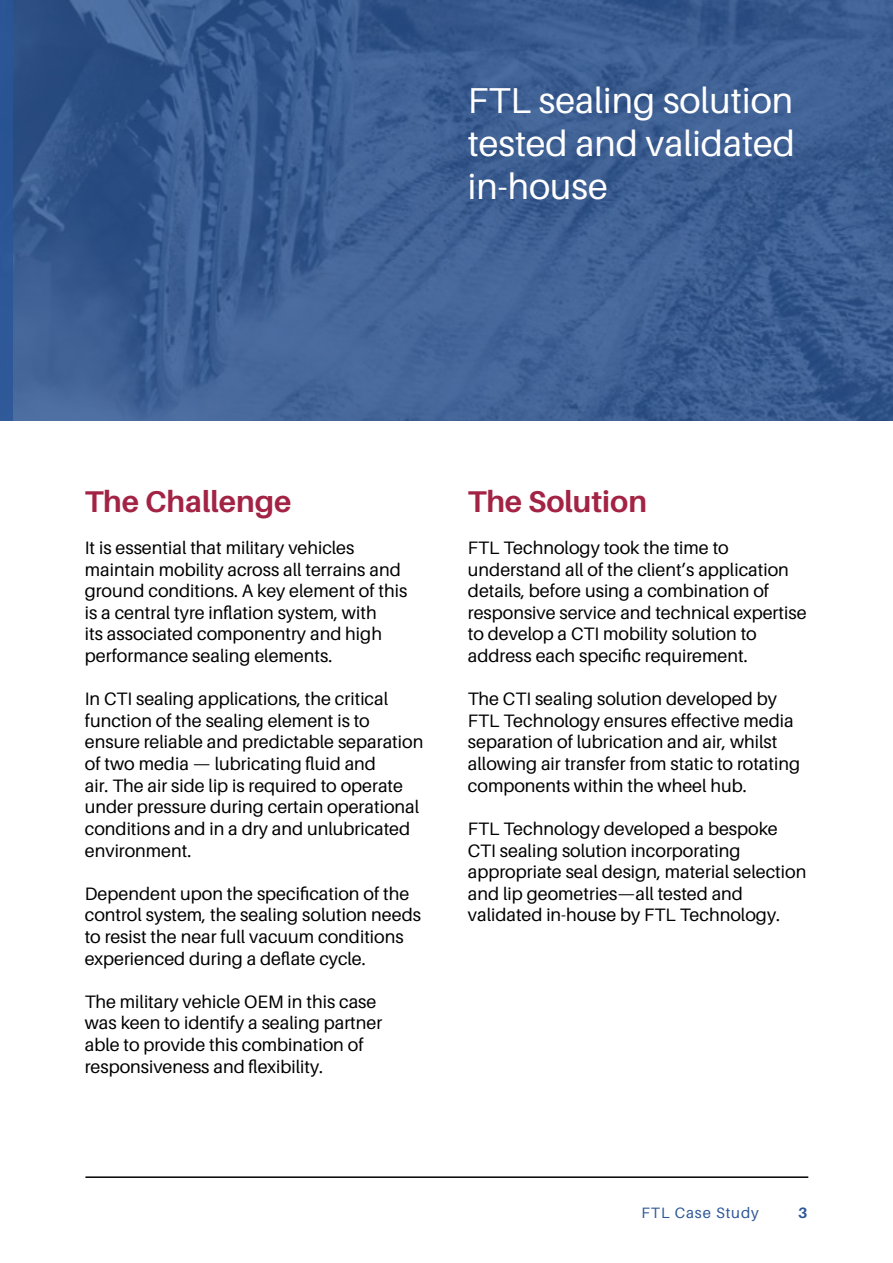
<style>
.page{position:relative;width:893px;height:1263px;background:#fff}
.page>*{position:absolute;margin:0;border:0;box-sizing:border-box;transform-origin:0 0}
.t1{font:36px/43.2px "Aileron";color:#fff;text-align:justify}
.t2{font:700 30px "Aileron";color:#a32344}
.t3{font:18px/21.6px "Aileron";color:#000}
.t4{font:15px "Aileron";letter-spacing:.06em;color:#2c5698}
.t5{font:700 15px "Aileron";color:#2c5698}
</style>
<div class="page">
<svg style="left:0;top:0;width:893px;height:421px;background:#3b5d91"></svg>
<hr style="left:85px;top:1176px;width:723px;height:2px;background:#000">
<h1 class="t1" style="left:468px;top:79px;width:328px">FTL sealing solution tested and validated in-house</h1>
<h2 class="t2" style="left:85px;top:485px;width:208px">The Challenge</h2>
<p class="t3" style="left:85px;top:537px;width:324px">It is essential that military vehicles maintain mobility across all terrains and ground conditions. A key element of this is a central tyre inflation system, with<br>its associated componentry and high performance sealing elements.</p>
<p class="t3" style="left:85px;top:688px;width:340px">In CTI sealing applications, the critical function of the sealing element is to ensure reliable and predictable separation of two media — lubricating fluid and<br>air. The air side lip is required to operate under pressure during certain operational conditions and in a dry and unlubricated environment.</p>
<p class="t3" style="left:85px;top:883px;width:338px">Dependent upon the specification of the control system, the sealing solution needs to resist the near full vacuum conditions experienced during a deflate cycle.</p>
<p class="t3" style="left:85px;top:991px;width:299px">The military vehicle OEM in this case was keen to identify a sealing partner able to provide this combination of responsiveness and flexibility.</p>
<h2 class="t2" style="left:468px;top:485px;width:181px">The Solution</h2>
<p class="t3" style="left:468px;top:537px;width:340px">FTL Technology took the time to understand all of the client’s application details, before using a combination of responsive service and technical expertise to develop a CTI mobility solution to address each specific requirement.</p>
<p class="t3" style="left:468px;top:688px;width:334px">The CTI sealing solution developed by FTL Technology ensures effective media separation of lubrication and air, whilst allowing air transfer from static to rotating components within the wheel hub.</p>
<p class="t3" style="left:468px;top:818px;width:340px">FTL Technology developed a bespoke CTI sealing solution incorporating appropriate seal design, material selection and lip geometries—all tested and validated in-house by FTL Technology.</p>
<p class="t4" style="left:641px;top:1205px;width:119px">FTL Case Study</p>
<p class="t5" style="left:798px;top:1205px;width:11px">3</p>
</div>
